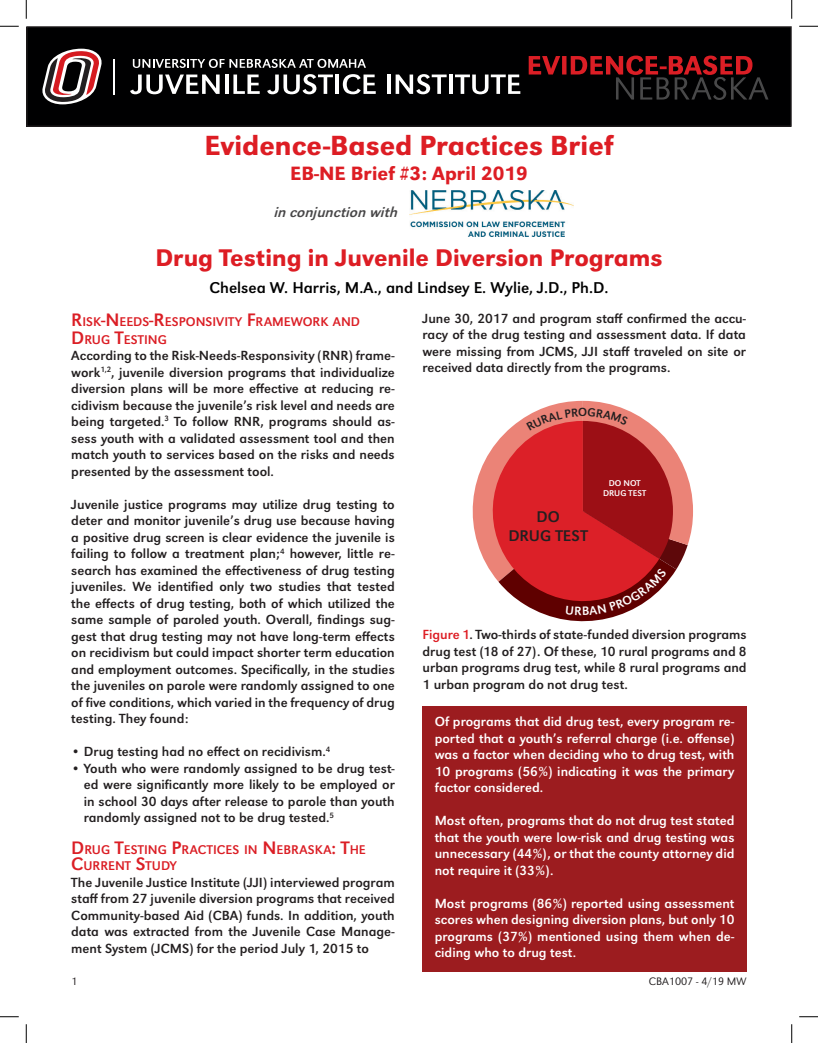
<style>
.page{position:relative;width:818px;height:1043px;background:#fff}
.page>*{position:absolute;margin:0;border:0;box-sizing:border-box;transform-origin:0 0}
.t1{font:500 28.75px "URW Grotesk";color:#dd1d24}
.t2{font:500 25px "URW Grotesk";color:#dd1d24}
.t3{font:500 20px "URW Grotesk";color:#dd1d24}
.t4{font:16.25px "URW Grotesk";color:#000001}
.t5{font:16px/19.2px "URW Grotesk";letter-spacing:.005em;color:#231f20;text-align:center}
.t6{font:italic 15px "URW Grotesk";color:#474647}
.t7{font:13.75px/16.5px "URW Grotesk";color:#231f20;text-align:justify}
.t8{font:13.75px/16.5px "URW Grotesk";color:#fff;text-align:justify}
.t9{font:13.12px/17.5px "URW Grotesk";color:#db1e25}
.t10{font:300 11.25px "URW Grotesk";color:#231f20}
.t11{font:8.75px/10.5px "URW Grotesk";color:#fff;text-align:center}
.s1{font-size:18.75px}
.s2{color:#dd1d24}
</style>
<div class="page">
<div style="left:27px;top:27px;width:764px;height:99px;background:#000001"></div>
<div style="left:26px;top:26px;width:765px;height:101px;border:1px solid #231f20"></div>
<svg style="left:528px;top:56px;width:240px;height:44px"></svg>
<div style="left:422px;top:706px;width:324px;height:265px;background:#9c1c1f"></div>
<svg style="left:42px;top:49px;width:60px;height:55px"></svg>
<hr style="left:113px;top:59px;width:2px;height:35px;background:#fff">
<svg style="left:130px;top:74px;width:89px;height:20px"></svg>
<hr style="left:225px;top:74px;width:3px;height:20px;background:#fff">
<svg style="left:233px;top:74px;width:27px;height:20px"></svg>
<svg style="left:267px;top:74px;width:66px;height:20px"></svg>
<hr style="left:335px;top:74px;width:4px;height:20px;background:#fff">
<svg style="left:343px;top:74px;width:33px;height:20px"></svg>
<hr style="left:387px;top:74px;width:3px;height:20px;background:#fff">
<svg style="left:395px;top:74px;width:51px;height:20px"></svg>
<hr style="left:449px;top:74px;width:3px;height:20px;background:#fff">
<svg style="left:455px;top:74px;width:65px;height:20px"></svg>
<svg style="left:133px;top:59px;width:233px;height:9px"></svg>
<img style="left:409px;top:190px;width:164px;height:47px">
<svg style="left:0;top:25px;width:19px;height:2px"></svg>
<svg style="left:799px;top:25px;width:19px;height:2px"></svg>
<svg style="left:0;top:1016px;width:19px;height:1px"></svg>
<svg style="left:799px;top:1016px;width:19px;height:1px"></svg>
<svg style="left:25px;top:0;width:2px;height:19px"></svg>
<svg style="left:25px;top:1024px;width:2px;height:18px"></svg>
<svg style="left:791px;top:0;width:1px;height:19px"></svg>
<svg style="left:791px;top:1024px;width:1px;height:18px"></svg>
<svg style="left:472px;top:401px;width:221px;height:220px"></svg>
<p class="t1" style="left:204px;top:128px;width:410px">Evidence-Based Practices Brief</p>
<p class="t3" style="left:290px;top:162px;width:239px">EB-NE Brief #3: April 2019</p>
<p class="t6" style="left:273px;top:204px;width:130px">inconjunctionwith</p>
<p class="t2" style="left:155px;top:243px;width:508px">Drug Testing in Juvenile Diversion Programs</p>
<p class="t4" style="left:209px;top:278px;width:400px">Chelsea W. Harris, M.A., and Lindsey E. Wylie, J.D., Ph.D.</p>
<p class="t9" style="left:71px;top:313px;width:290px"><span class="s1">R</span>ISK<span class="s1">-N</span>EEDS<span class="s1">-R</span>ESPONSIVITY <span class="s1">F</span>RAMEWORK AN D<br><span class="s1">D</span> RUG <span class="s1">T</span>ESTING</p>
<p class="t7" style="left:71px;top:347px;width:325px">According to the Risk-Needs-Responsivity (RNR) frame&shy;work<sup>1,2</sup>, juvenile diversion programs that individualize diversion plans will be more effective at reducing re&shy;cidivism because the juvenile’s risk level and needs are being targeted.<sup>3</sup> To follow RNR, programs should as&shy;sess youth with a validated assessment tool and then match youth to services based on the risks and needs presented by the assessment tool.</p>
<p class="t7" style="left:71px;top:496px;width:325px">Juvenile justice programs may utilize drug testing to deter and monitor juvenile’s drug use because having a positive drug screen is clear evidence the juvenile is failing to follow a treatment plan;<sup>4</sup> however, little re&shy;search has examined the effectiveness of drug testing juveniles. We identified only two studies that tested the effects of drug testing, both of which utilized the same sample of paroled youth. Overall, findings sug&shy;gest that drug testing may not have long-term effects on recidivism but could impact shorter term education and employment outcomes. Specifically, in the studies the juveniles on parole were randomly assigned to one of five conditions, which varied in the frequency of drug testing. They found:</p>
<p class="t7" style="left:71px;top:743px;width:260px">• Drug testing had no effect on recidivism.<sup>4</sup></p>
<p class="t7" style="left:84px;top:760px;width:312px;text-indent:-12px">• Youth who were randomly assigned to be drug test&shy;ed were significantly more likely to be employed or in school 30 days after release to parole than youth randomly assigned not to be drug tested.<sup>5</sup></p>
<p class="t9" style="left:71px;top:841px;width:296px;line-height:16.5px"><span class="s1">D</span> RUG <span class="s1">T</span>ESTIN G <span class="s1">P</span>RACTICES IN <span class="s1">N</span>EBRASKA<span class="s1">: T</span>HE<br><span class="s1">C</span>URRENT <span class="s1">S</span>TUDY</p>
<p class="t7" style="left:71px;top:874px;width:325px">The Juvenile Justice Institute (JJI) interviewed program staff from 27 juvenile diversion programs that received Community-based Aid (CBA) funds. In addition, youth data was extracted from the Juvenile Case Manage&shy;ment System (JCMS) for the period July 1, 2015 to</p>
<p class="t10" style="left:71px;top:974px;width:8px">1</p>
<p class="t7" style="left:422px;top:310px;width:325px">June 30, 2017 and program staff confirmed the accu&shy;racy of the drug testing and assessment data. If data were missing from JCMS, JJI staff traveled on site or received data directly from the programs.</p>
<p class="t5" style="left:508px;top:507px;width:81px">DO<br>DRUG TEST</p>
<p class="t11" style="left:603px;top:477px;width:45px">DO NOT<br>DRUG TEST</p>
<p class="t7" style="left:422px;top:626px;width:326px"><span class="s2">Figure 1</span>. Two-thirds of state-funded diversion programs drug test (18 of 27). Of these, 10 rural programs and 8 urban programs drug test, while 8 rural programs and 1 urban program do not drug test.</p>
<p class="t8" style="left:434px;top:713px;width:301px">Of programs that did drug test, every program re&shy;ported that a youth’s referral charge (i.e. offense) was a factor when deciding who to drug test, with 10 programs (56%) indicating it was the primary factor considered.</p>
<p class="t8" style="left:434px;top:812px;width:301px">Most often, programs that do not drug test stated that the youth were low-risk and drug testing was unnecessary (44%), or that the county attorney did not require it (33%).</p>
<p class="t8" style="left:434px;top:894px;width:301px">Most programs (86%) reported using assessment scores when designing diversion plans, but only 10 programs (37%) mentioned using them when de&shy;ciding who to drug test.</p>
<p class="t10" style="left:649px;top:974px;width:99px">CBA1007 - 4/19 MW</p>
</div>
